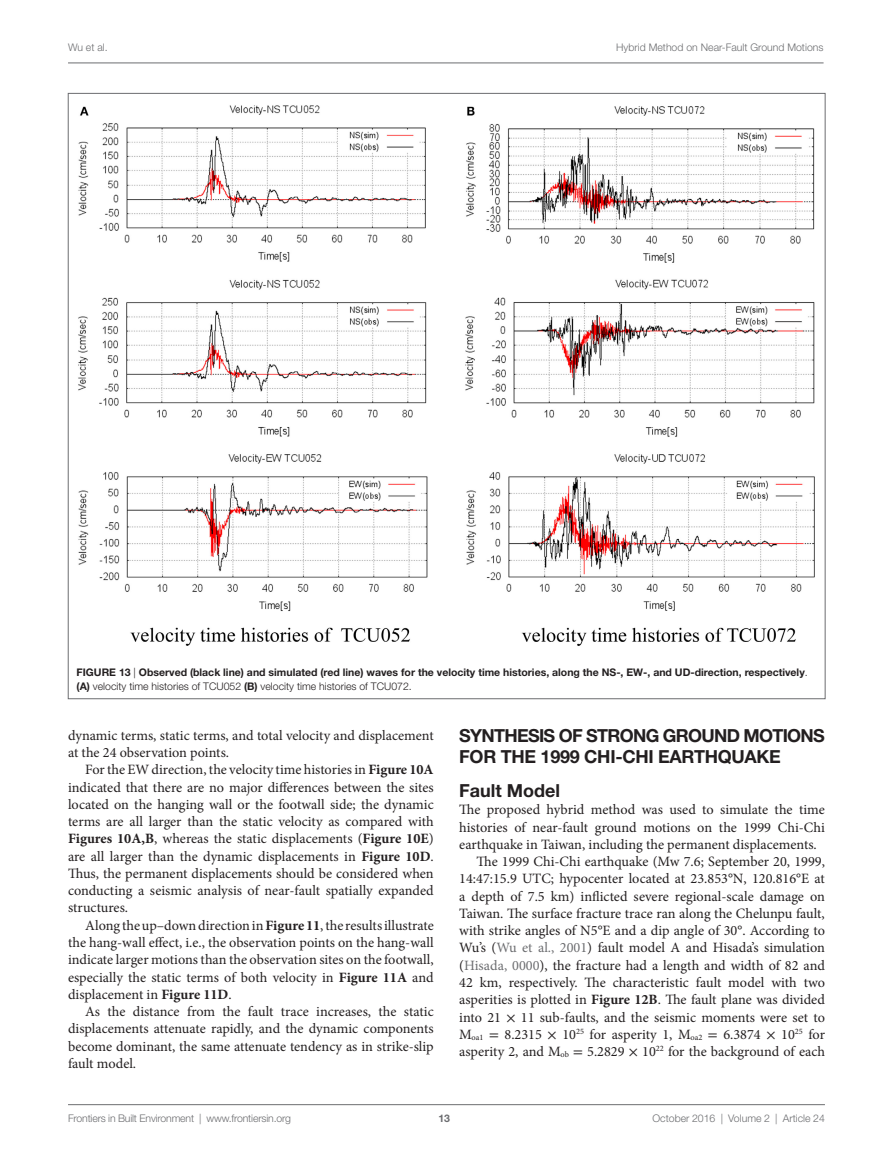
<style>
.page{position:relative;width:893px;height:1170px;background:#fff}
.page>*{position:absolute;margin:0;border:0;box-sizing:border-box;transform-origin:0 0}
.t1{font:700 18px/21px "Helvetica Neue LT Std";letter-spacing:-.04em;color:#231f20}
.t2{font:700 18px "Helvetica Neue LT Std";letter-spacing:-.015em;color:#231f20}
.t3{font:14.25px/17.2px "Minion Pro";color:#231f20;text-align:justify}
.t4{font:700 10.5px/14.2px "Helvetica Neue LT Std";color:#231f20}
.t5{font:300 10.5px "Helvetica Neue LT Std";color:#6c6d70}
.t6{font:700 10.5px "Helvetica Neue LT Std";color:#6c6d70}
.s1{font-weight:300}
.s2{font-weight:700}
.s3{color:#6c6d70}
.s4{font-family:"STIX General"}
</style>
<div class="page">
<img style="left:78px;top:105px;width:737px;height:541px">
<hr style="left:68px;top:1104px;width:757px;height:1px;background:#6c6d70">
<hr style="left:68px;top:63px;width:756px;height:1px;background:#6c6d70">
<p class="t5" style="left:68px;top:41px;width:41px">Wu et al.</p>
<p class="t5" style="left:616px;top:41px;width:209px">Hybrid Method on Near-Fault Ground Motions</p>
<p class="t4" style="left:77px;top:665px;width:732px">FIG URE 13 <span class="s1">|</span> Observed (black line) and simulated (red line) waves for the velocity time histories, along the NS-, EW-, and UD-direction, respectively<span class="s1">. </span>(A) <span class="s1">velocity time histories of TCU052</span> (B) <span class="s1">velocity time histories of TCU072.</span></p>
<p class="t3" style="left:68px;top:726px;width:367px">dynamic terms, static terms, and total velocity and displacement at the 24 observation points.</p>
<p class="t3" style="left:68px;top:761px;width:367px;text-indent:17px">For the EW direction, the velocity time histories in <span class="s2">Figure 10A </span>indicated that there are no major differences between the sites located on the hanging wall or the footwall side; the dynamic terms are all larger than the static velocity as compared with <span class="s2">Figures 10A,B</span>, whereas the static displacements (<span class="s2">Figure 10E</span>) are all larger than the dynamic displacements in <span class="s2">Figure 10D</span>.<br>Thus, the permanent displacements should be considered when conducting a seismic analysis of near-fault spatially expanded structures.</p>
<p class="t3" style="left:68px;top:916px;width:367px;text-indent:17px">Along the up–down direction in <span class="s2">Figure 11</span>, the results illustrate the hang-wall effect, i.e., the observation points on the hang-wall indicate larger motions than the observation sites on the footwall, especially the static terms of both velocity in <span class="s2">Figure 11A</span> and displacement in <span class="s2">Figure 11D</span>.</p>
<p class="t3" style="left:68px;top:1002px;width:367px;text-indent:17px">As the distance from the fault trace increases, the static displacements attenuate rapidly, and the dynamic components become dominant, the same attenuate tendency as in strike-slip fault model.</p>
<p class="t2" style="left:459px;top:724px;width:57px">SYNTHESIS</p>
<p class="t1" style="left:459px;top:725px;width:354px;text-indent:100px">OF STRONG GROUND MOTIONS<br>FOR THE 1999 CHI -CHI</p>
<p class="t2" style="left:658px;top:745px;width:13px">EAR</p>
<p class="t2" style="left:694px;top:745px;width:87px">THQUAKE</p>
<p class="t2" style="left:459px;top:779px;width:102px">Fault Model</p>
<p class="t3" style="left:459px;top:801px;width:367px">The proposed hybrid method was used to simulate the time</p>
<p class="t3" style="left:459px;top:818px;width:367px">histories of near-fault ground motions on the 1999 Chi-Chi</p>
<p class="t3" style="left:459px;top:835px;width:359px">earthquake in Taiwan, including the permanent displacements.</p>
<p class="t3" style="left:476px;top:853px;width:350px">The 1999 Chi-Chi earthquake (Mw 7.6; September 20, 1999,</p>
<p class="t3" style="left:459px;top:870px;width:367px">14:47:15.9 UTC; hypocenter located at 23.853°N, 120.816°E at</p>
<p class="t3" style="left:459px;top:887px;width:367px">a depth of 7.5 km) inflicted severe regional-scale damage on</p>
<p class="t3" style="left:459px;top:904px;width:367px">Taiwan. The surface fracture trace ran along the Chelunpu fault,</p>
<p class="t3" style="left:459px;top:922px;width:367px">with strike angles of N5°E and a dip angle of 30°. According to</p>
<p class="t3" style="left:459px;top:939px;width:367px">Wu’s (<span class="s3">Wu et al., 2001</span>) fault model A and Hisada’s simulation</p>
<p class="t3" style="left:459px;top:956px;width:367px">(<span class="s3">Hisada, 0000</span>), the fracture had a length and width of 82 and</p>
<p class="t3" style="left:459px;top:973px;width:367px">42 km, respectively. The characteristic fault model with two</p>
<p class="t3" style="left:459px;top:991px;width:367px">asperities is plotted in <span class="s2">Figure 12B</span>. The fault plane was divided</p>
<p class="t3" style="left:459px;top:1008px;width:367px">into 21 <span class="s4">×</span> 11 sub-faults, and the seismic moments were set to</p>
<p class="t3" style="left:459px;top:1025px;width:367px">M<sub>oa1</sub> <span class="s4">=</span> 8.2315 <span class="s4">×</span> 10<sup>25</sup> for asperity 1, M<sub>oa2</sub> <span class="s4">=</span> 6.3874 <span class="s4">×</span> 10<sup>25</sup> for</p>
<p class="t3" style="left:459px;top:1042px;width:367px">asperity 2, and M<sub>ob</sub> <span class="s4">=</span> 5.2829 <span class="s4">×</span> 10<sup>22</sup> for the background of each</p>
<p class="t5" style="left:68px;top:1111px;width:225px">Frontiers in Built Environment | www.frontiersin.org</p>
<p class="t5" style="left:652px;top:1111px;width:174px">October 2016 | Volume 2 | Article 24</p>
<p class="t6" style="left:439px;top:1111px;width:13px">13</p>
</div>
